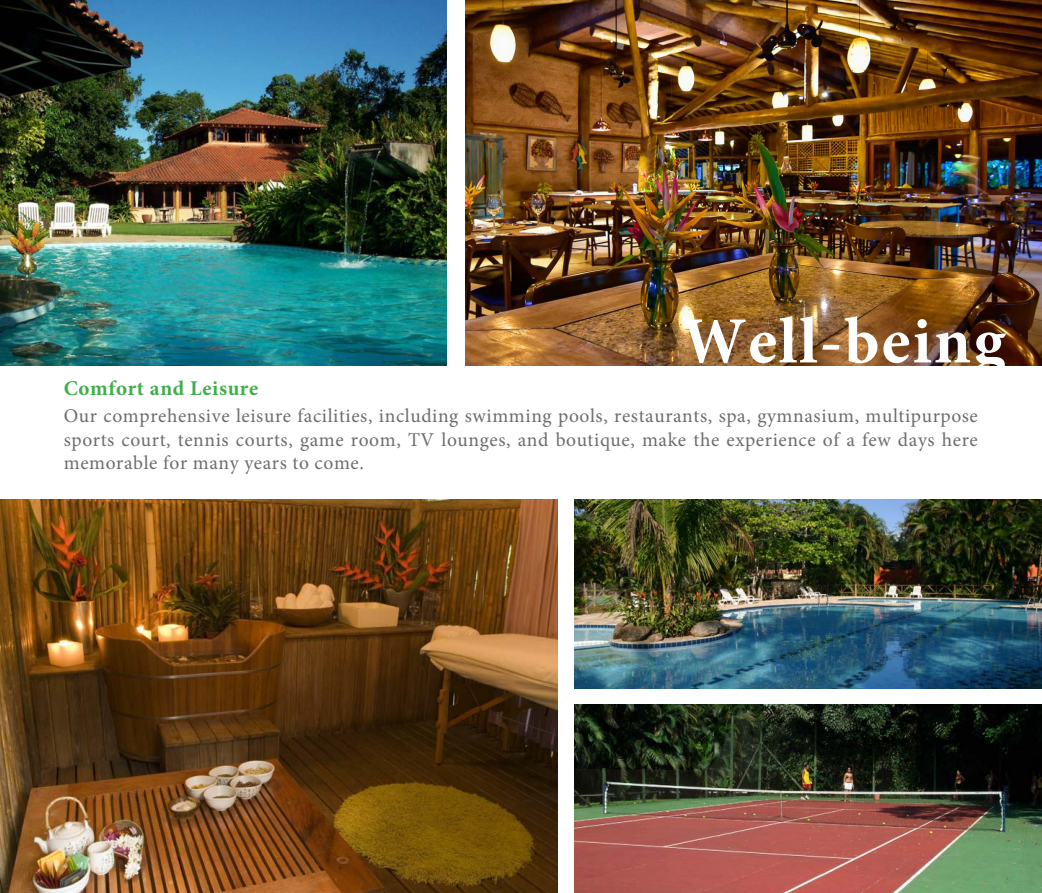
<style>
.page{position:relative;width:1042px;height:893px;background:#fff}
.page>*{position:absolute;margin:0;border:0;box-sizing:border-box;transform-origin:0 0}
.t1{font:700 66px "Minion Pro";letter-spacing:.03em;color:#fff}
.t2{font:700 21px "Minion Pro";letter-spacing:.03em;color:#40ae49}
.t3{font:19.5px/23.4px "Minion Pro";letter-spacing:.03em;color:#6c6d70;text-align:justify}
</style>
<div class="page">
<img style="left:0;top:0;width:446px;height:366px">
<img style="left:466px;top:0;width:576px;height:366px">
<img style="left:0;top:500px;width:557px;height:393px">
<img style="left:574px;top:704px;width:468px;height:189px">
<img style="left:574px;top:500px;width:468px;height:188px">
<p class="t2" style="left:64px;top:373px;width:196px">Comfort and Leisure</p>
<h1 class="t1" style="left:681px;top:295px;width:325px">Well-being</h1>
<p class="t3" style="left:64px;top:405px;width:915px">Our comprehensive leisure facilities, including swimming pools, restaurants, spa, gymnasium, multipurpose sports court, tennis courts, game room, TV lounges, and boutique, make the experience of a few days here memorable for many years to come.</p>
</div>
